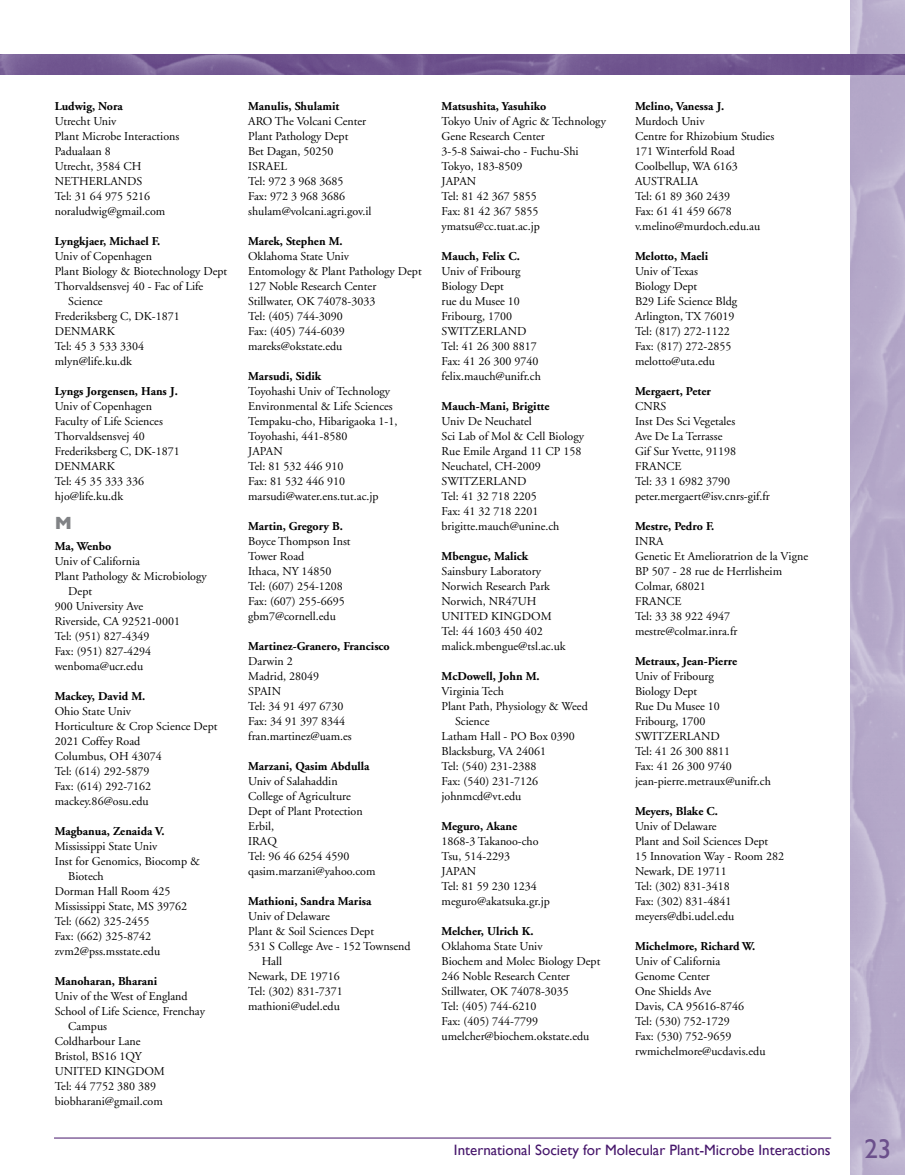
<style>
.page{position:relative;width:905px;height:1175px;background:#fff}
.page>*{position:absolute;margin:0;border:0;box-sizing:border-box;transform-origin:0 0}
.t1{font:700 18px "Gill Sans";color:#808285}
.t2{font:15px "Gill Sans";color:#46166b}
.t3{font:12px/15px "Adobe Garamond";color:#000}
.t4{font:700 12px "Adobe Garamond";color:#000}
.s1{font-size:27px;color:#6b4f8b}
</style>
<div class="page">
<img style="left:850px;top:0;width:54px;height:1174px">
<img style="left:0;top:54px;width:904px;height:20px">
<hr style="left:54px;top:1137px;width:777px;height:1px;background:#46166b">
<p class="t4" style="left:55px;top:100px;width:70px">Ludwig, Nora</p>
<p class="t3" style="left:55px;top:114px;width:126px">Utrecht Univ<br>Plant Microbe Interactions<br>Padualaan 8<br>Utrecht, 3584 CH<br>NETHERLANDS<br>Tel: 31 64 975 5216 noraludwig@gmail.com</p>
<p class="t4" style="left:55px;top:235px;width:107px">Lyngkjaer, Michael F.</p>
<p class="t3" style="left:55px;top:249px;width:99px">Univ of Copenhagen</p>
<p class="t3" style="left:55px;top:264px;width:174px">Plant Biology &amp; Biotechnology Dept</p>
<p class="t3" style="left:55px;top:279px;width:150px">Thorvaldsensvej 40 - Fac of Life</p>
<p class="t3" style="left:68px;top:294px;width:36px">Science</p>
<p class="t3" style="left:55px;top:309px;width:126px">Frederiksberg C, DK-1871</p>
<p class="t3" style="left:55px;top:324px;width:62px">DENMARK</p>
<p class="t3" style="left:55px;top:339px;width:91px">Tel: 45 3 533 3304</p>
<p class="t3" style="left:55px;top:354px;width:79px">mlyn@life.ku.dk</p>
<p class="t4" style="left:55px;top:385px;width:124px">Lyngs Jorgensen, Hans J.</p>
<p class="t3" style="left:55px;top:399px;width:126px">Univ of Copenhagen<br>Faculty of Life Sciences<br>Thorvaldsensvej 40<br>Frederiksberg C, DK-1871<br>DENMARK<br>Tel: 45 35 333 336 hjo@life.ku.dk</p>
<h1 class="t1" style="left:55px;top:512px;width:19px">M</h1>
<p class="t4" style="left:55px;top:540px;width:58px">Ma, Wenbo</p>
<p class="t3" style="left:55px;top:554px;width:87px">Univ of California</p>
<p class="t3" style="left:55px;top:569px;width:153px">Plant Pathology &amp; Microbiology</p>
<p class="t3" style="left:68px;top:584px;width:25px">Dept</p>
<p class="t3" style="left:55px;top:599px;width:90px">900 University Ave</p>
<p class="t3" style="left:55px;top:614px;width:127px">Riverside, CA 92521-0001</p>
<p class="t3" style="left:55px;top:629px;width:96px">Tel: (951) 827-4349</p>
<p class="t3" style="left:55px;top:644px;width:98px">Fax: (951) 827-4294</p>
<p class="t3" style="left:55px;top:659px;width:90px">wenboma@ucr.edu</p>
<p class="t4" style="left:55px;top:690px;width:92px">Mackey, David M.</p>
<p class="t3" style="left:55px;top:704px;width:164px">Ohio State Univ<br>Horticulture &amp; Crop Science Dept<br>2021 Coffey Road<br>Columbus, OH 43074<br>Tel: (614) 292-5879<br>Fax: (614) 292-7162 mackey.86@osu.edu</p>
<p class="t4" style="left:55px;top:825px;width:111px">Magbanua, Zenaida V.</p>
<p class="t3" style="left:55px;top:839px;width:104px">Mississippi State Univ</p>
<p class="t3" style="left:55px;top:854px;width:147px">Inst for Genomics, Biocomp &amp;</p>
<p class="t3" style="left:68px;top:869px;width:37px">Biotech</p>
<p class="t3" style="left:55px;top:884px;width:117px">Dorman Hall Room 425</p>
<p class="t3" style="left:55px;top:899px;width:134px">Mississippi State, MS 39762</p>
<p class="t3" style="left:55px;top:914px;width:96px">Tel: (662) 325-2455</p>
<p class="t3" style="left:55px;top:929px;width:98px">Fax: (662) 325-8742</p>
<p class="t3" style="left:55px;top:944px;width:107px">zvm2@pss.msstate.edu</p>
<p class="t4" style="left:55px;top:975px;width:104px">Manoharan, Bharani</p>
<p class="t3" style="left:55px;top:989px;width:134px">Univ of the West of England</p>
<p class="t3" style="left:55px;top:1004px;width:152px">School of Life Science, Frenchay</p>
<p class="t3" style="left:68px;top:1019px;width:40px">Campus</p>
<p class="t3" style="left:55px;top:1034px;width:87px">Coldharbour Lane</p>
<p class="t3" style="left:55px;top:1049px;width:88px">Bristol, BS16 1QY</p>
<p class="t3" style="left:55px;top:1064px;width:112px">UNITED KINGDOM</p>
<p class="t3" style="left:55px;top:1079px;width:103px">Tel: 44 7752 380 389</p>
<p class="t3" style="left:55px;top:1094px;width:110px">biobharani@gmail.com</p>
<p class="t4" style="left:248px;top:100px;width:93px">Manulis, Shulamit</p>
<p class="t3" style="left:248px;top:114px;width:125px">ARO The Volcani Center<br>Plant Pathology Dept<br>Bet Dagan, 50250<br>ISRAEL<br>Tel: 972 3 968 3685<br>Fax: 972 3 968 3686 shulam@volcani.agri.gov.il</p>
<p class="t4" style="left:248px;top:235px;width:96px">Marek, Stephen M.</p>
<p class="t3" style="left:248px;top:249px;width:175px">Oklahoma State Univ<br>Entomology &amp; Plant Pathology Dept<br>127 Noble Research Center<br>Stillwater, OK 74078-3033<br>Tel: (405) 744-3090<br>Fax: (405) 744-6039 mareks@okstate.edu</p>
<p class="t4" style="left:248px;top:370px;width:75px">Marsudi, Sidik</p>
<p class="t3" style="left:248px;top:384px;width:151px">Toyohashi Univ of Technology<br>Environmental &amp; Life Sciences<br>Tempaku-cho, Hibarigaoka 1-1,<br>Toyohashi, 441-8580<br>JAPAN<br>Tel: 81 532 446 910<br>Fax: 81 532 446 910 marsudi@water.ens.tut.ac.jp</p>
<p class="t4" style="left:248px;top:520px;width:96px">Martin, Gregory B.</p>
<p class="t3" style="left:248px;top:534px;width:104px">Boyce Thompson Inst<br>Tower Road<br>Ithaca, NY 14850<br>Tel: (607) 254-1208<br>Fax: (607) 255-6695 gbm7@cornell.edu</p>
<p class="t4" style="left:248px;top:640px;width:143px">Martinez-Granero, Francisco</p>
<p class="t3" style="left:248px;top:654px;width:105px">Darwin 2<br>Madrid, 28049<br>SPAIN<br>Tel: 34 91 497 6730<br>Fax: 34 91 397 8344 fran.martinez@uam.es</p>
<p class="t4" style="left:248px;top:760px;width:123px">Marzani, Qasim Abdulla</p>
<p class="t3" style="left:248px;top:774px;width:129px">Univ of Salahaddin<br>College of Agriculture<br>Dept of Plant Protection<br>Erbil,<br>IRAQ<br>Tel: 96 46 6254 4590 qasim.marzani@yahoo.com</p>
<p class="t4" style="left:248px;top:895px;width:125px">Mathioni, Sandra Marisa</p>
<p class="t3" style="left:248px;top:909px;width:83px">Univ of Delaware</p>
<p class="t3" style="left:248px;top:924px;width:127px">Plant &amp; Soil Sciences Dept</p>
<p class="t3" style="left:248px;top:939px;width:164px">531 S College Ave - 152 Townsend</p>
<p class="t3" style="left:262px;top:954px;width:22px">Hall</p>
<p class="t3" style="left:248px;top:969px;width:93px">Newark, DE 19716</p>
<p class="t3" style="left:248px;top:984px;width:96px">Tel: (302) 831-7371</p>
<p class="t3" style="left:248px;top:999px;width:93px">mathioni@udel.edu</p>
<p class="t4" style="left:441px;top:100px;width:106px">Matsushita, Yasuhiko</p>
<p class="t3" style="left:441px;top:114px;width:166px">Tokyo Univ of Agric &amp; Technology<br>Gene Research Center<br>3-5-8 Saiwai-cho - Fuchu-Shi<br>Tokyo, 183-8509<br>JAPAN<br>Tel: 81 42 367 5855<br>Fax: 81 42 367 5855 ymatsu@cc.tuat.ac.jp</p>
<p class="t4" style="left:441px;top:250px;width:80px">Mauch, Felix C.</p>
<p class="t3" style="left:441px;top:264px;width:101px">Univ of Fribourg<br>Biology Dept<br>rue du Musee 10<br>Fribourg, 1700<br>SWITZERLAND<br>Tel: 41 26 300 8817<br>Fax: 41 26 300 9740 felix.mauch@unifr.ch</p>
<p class="t4" style="left:441px;top:400px;width:109px">Mauch-Mani, Brigitte</p>
<p class="t3" style="left:441px;top:414px;width:144px">Univ De Neuchatel<br>Sci Lab of Mol &amp; Cell Biology<br>Rue Emile Argand 11 CP 158<br>Neuchatel, CH-2009<br>SWITZERLAND<br>Tel: 41 32 718 2205<br>Fax: 41 32 718 2201 brigitte.mauch@unine.ch</p>
<p class="t4" style="left:441px;top:550px;width:88px">Mbengue, Malick</p>
<p class="t3" style="left:441px;top:564px;width:125px">Sainsbury Laboratory<br>Norwich Research Park<br>Norwich, NR47UH<br>UNITED KINGDOM<br>Tel: 44 1603 450 402 malick.mbengue@tsl.ac.uk</p>
<p class="t4" style="left:441px;top:670px;width:100px">McDowell, John M.</p>
<p class="t3" style="left:441px;top:684px;width:64px">Virginia Tech</p>
<p class="t3" style="left:441px;top:699px;width:148px">Plant Path, Physiology &amp; Weed</p>
<p class="t3" style="left:455px;top:714px;width:36px">Science</p>
<p class="t3" style="left:441px;top:729px;width:135px">Latham Hall - PO Box 0390</p>
<p class="t3" style="left:441px;top:744px;width:106px">Blacksburg, VA 24061</p>
<p class="t3" style="left:441px;top:759px;width:96px">Tel: (540) 231-2388</p>
<p class="t3" style="left:441px;top:774px;width:98px">Fax: (540) 231-7126</p>
<p class="t3" style="left:441px;top:789px;width:81px">johnmcd@vt.edu</p>
<p class="t4" style="left:441px;top:820px;width:77px">Meguro, Akane</p>
<p class="t3" style="left:441px;top:834px;width:110px">1868-3 Takanoo-cho<br>Tsu, 514-2293<br>JAPAN<br>Tel: 81 59 230 1234 meguro@akatsuka.gr.jp</p>
<p class="t4" style="left:441px;top:925px;width:93px">Melcher, Ulrich K.</p>
<p class="t3" style="left:441px;top:939px;width:160px">Oklahoma State Univ<br>Biochem and Molec Biology Dept<br>246 Noble Research Center<br>Stillwater, OK 74078-3035<br>Tel: (405) 744-6210<br>Fax: (405) 744-7799 umelcher@biochem.okstate.edu</p>
<p class="t4" style="left:635px;top:100px;width:91px">Melino, Vanessa J.</p>
<p class="t3" style="left:635px;top:114px;width:141px">Murdoch Univ<br>Centre for Rhizobium Studies<br>171 Winterfold Road<br>Coolbellup, WA 6163<br>AUSTRALIA<br>Tel: 61 89 360 2439<br>Fax: 61 41 459 6678 v.melino@murdoch.edu.au</p>
<p class="t4" style="left:635px;top:250px;width:75px">Melotto, Maeli</p>
<p class="t3" style="left:635px;top:264px;width:104px">Univ of Texas<br>Biology Dept<br>B29 Life Science Bldg<br>Arlington, TX 76019<br>Tel: (817) 272-1122<br>Fax: (817) 272-2855 melotto@uta.edu</p>
<p class="t4" style="left:635px;top:385px;width:77px">Mergaert, Peter</p>
<p class="t3" style="left:635px;top:399px;width:136px">CNRS<br>Inst Des Sci Vegetales<br>Ave De La Terrasse<br>Gif Sur Yvette, 91198<br>FRANCE<br>Tel: 33 1 6982 3790 peter.mergaert@isv.cnrs-gif.fr</p>
<p class="t4" style="left:635px;top:520px;width:81px">Mestre, Pedro F.</p>
<p class="t3" style="left:635px;top:534px;width:174px">INRA<br>Genetic Et Amelioratrion de la Vigne<br>BP 507 - 28 rue de Herrlisheim<br>Colmar, 68021<br>FRANCE<br>Tel: 33 38 922 4947 mestre@colmar.inra.fr</p>
<p class="t4" style="left:635px;top:655px;width:104px">Metraux, Jean-Pierre</p>
<p class="t3" style="left:635px;top:669px;width:137px">Univ of Fribourg<br>Biology Dept<br>Rue Du Musee 10<br>Fribourg, 1700<br>SWITZERLAND<br>Tel: 41 26 300 8811<br>Fax: 41 26 300 9740 jean-pierre.metraux@unifr.ch</p>
<p class="t4" style="left:635px;top:805px;width:84px">Meyers, Blake C.</p>
<p class="t3" style="left:635px;top:819px;width:150px">Univ of Delaware<br>Plant and Soil Sciences Dept<br>15 Innovation Way - Room 282<br>Newark, DE 19711<br>Tel: (302) 831-3418<br>Fax: (302) 831-4841 meyers@dbi.udel.edu</p>
<p class="t4" style="left:635px;top:940px;width:122px">Michelmore, Richard W.</p>
<p class="t3" style="left:635px;top:954px;width:132px">Univ of California<br>Genome Center<br>One Shields Ave<br>Davis, CA 95616-8746<br>Tel: (530) 752-1729<br>Fax: (530) 752-9659 rwmichelmore@ucdavis.edu</p>
<p class="t2" style="left:454px;top:1140px;width:439px">International Society for Molecular Plant-Microbe Interactions <span class="s1">23</span></p>
</div>
